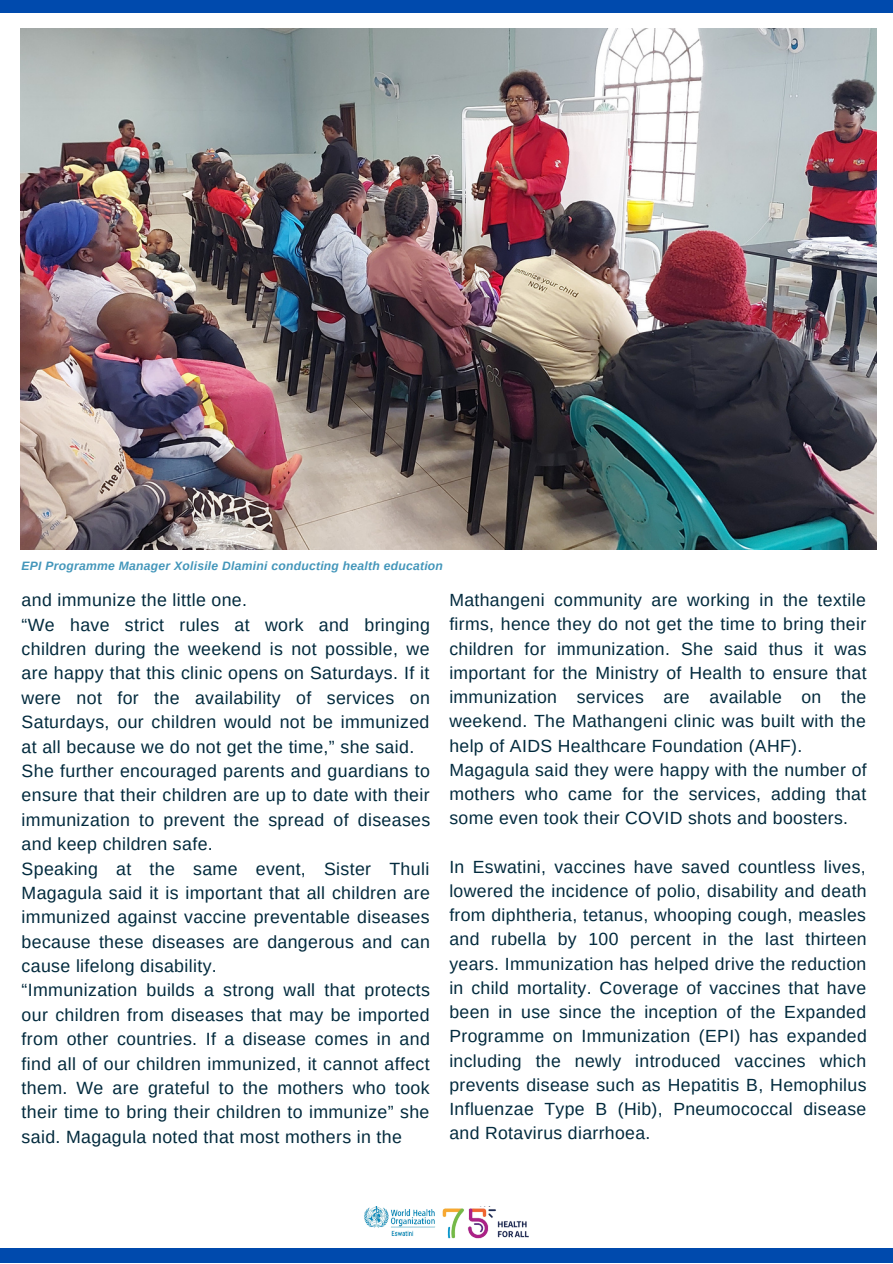
<style>
.page{position:relative;width:893px;height:1264px;background:#fff}
.page>*{position:absolute;margin:0;border:0;box-sizing:border-box;transform-origin:0 0}
.t1{font:17.7px/24.3px "Arimo";letter-spacing:.02em;color:#022a3d;text-align:justify}
.t2{font:17.55px/24.2px "Arimo";letter-spacing:.02em;color:#022a3d;text-align:justify}
.t3{font:italic 700 12.15px "Arimo";letter-spacing:.02em;color:#4396ba}
</style>
<div class="page">
<div style="left:0;top:0;width:892px;height:12px;background:#004aad"></div>
<div style="left:0;top:1248px;width:892px;height:14px;background:#004aad"></div>
<img style="left:20px;top:28px;width:856px;height:521px">
<img style="left:364px;top:1206px;width:165px;height:33px">
<p class="t3" style="left:22px;top:559px;width:423px">EPI Programme Manager Xolisile Dlamini conducting health education</p>
<p class="t1" style="left:22px;top:588px;width:227px">and immunize the little one.</p>
<p class="t1" style="left:22px;top:612px;width:410px">“We have strict rules at work and bringing children during the weekend is not possible, we are happy that this clinic opens on Saturdays. If it were not for the availability of services on Saturdays, our children would not be immunized at all because we do not get the time,” she said.</p>
<p class="t1" style="left:22px;top:758px;width:410px">She further encouraged parents and guardians to ensure that their children are up to date with their immunization to prevent the spread of diseases and keep children safe.</p>
<p class="t1" style="left:22px;top:856px;width:410px">Speaking at the same event, Sister Thuli Magagula said it is important that all children are immunized against vaccine preventable diseases because these diseases are dangerous and can cause lifelong disability.</p>
<p class="t1" style="left:22px;top:978px;width:410px">“Immunization builds a strong wall that protects our children from diseases that may be imported from other countries. If a disease comes in and find all of our children immunized, it cannot affect them. We are grateful to the mothers who took their time to bring their children to immunize” she said. Magagula noted that most mothers in the</p>
<p class="t2" style="left:449px;top:588px;width:418px">Mathangeni community are working in the textile firms, hence they do not get the time to bring their children for immunization. She said thus it was important for the Ministry of Health to ensure that immunization services are available on the weekend. The Mathangeni clinic was built with the help of AIDS Healthcare Foundation (AHF).</p>
<p class="t2" style="left:449px;top:757px;width:419px">Magagula said they were happy with the number of mothers who came for the services, adding that some even took their COVID shots and boosters.</p>
<p class="t2" style="left:449px;top:854px;width:419px">In Eswatini, vaccines have saved countless lives, lowered the incidence of polio, disability and death from diphtheria, tetanus, whooping cough, measles and rubella by 100 percent in the last thirteen years. Immunization has helped drive the reduction in child mortality. Coverage of vaccines that have been in use since the inception of the Expanded Programme on Immunization (EPI) has expanded including the newly introduced vaccines which prevents disease such as Hepatitis B, Hemophilus Influenzae Type B (Hib), Pneumococcal disease and Rotavirus diarrhoea.</p>
</div>
